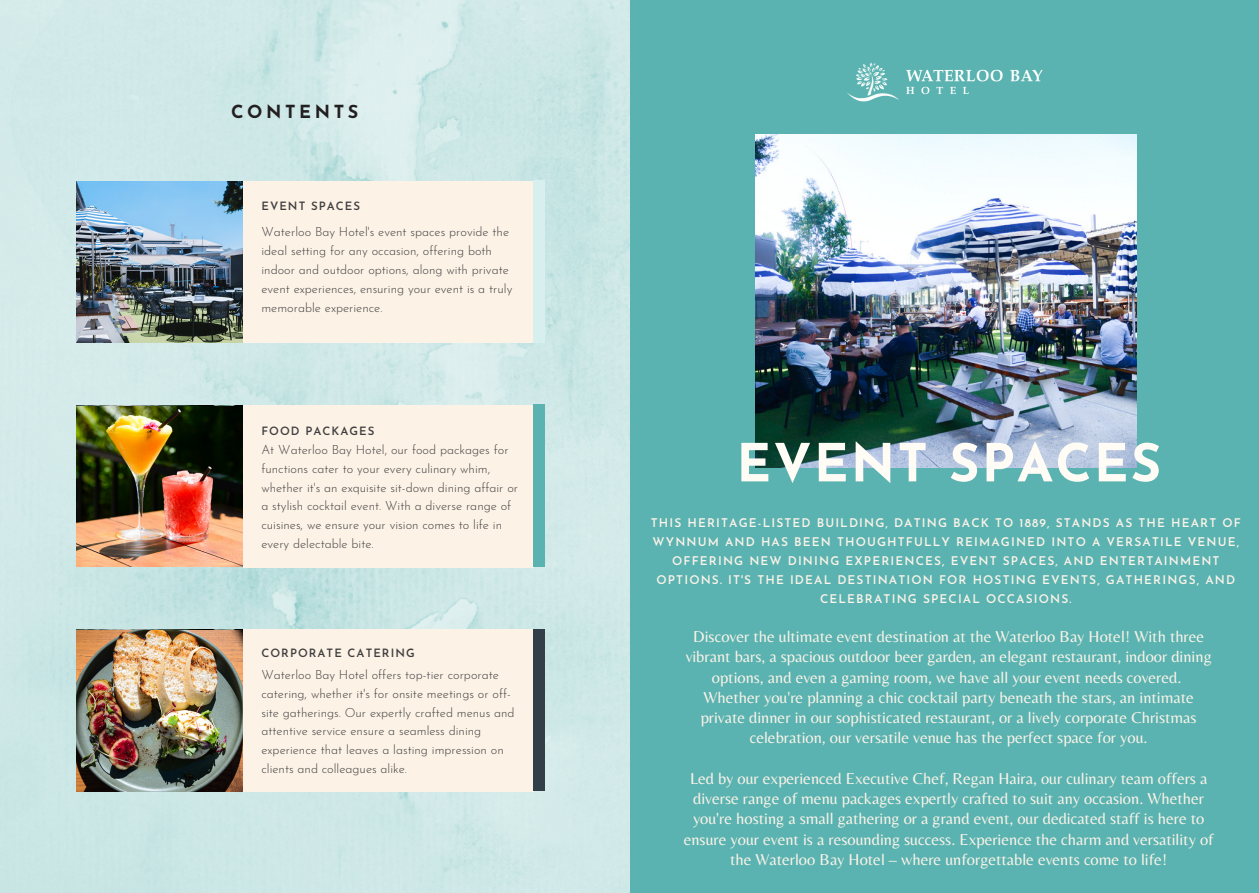
<style>
.page{position:relative;width:1259px;height:893px;background:#fff}
.page>*{position:absolute;margin:0;border:0;box-sizing:border-box;transform-origin:0 0}
.t1{font:700 52.35px "Josefin Sans";letter-spacing:.04em;color:#fffbf5}
.t2{font:700 18px "Josefin Sans";letter-spacing:.2em;color:#231f20}
.t3{font:16.35px/20.2px "Belleza";color:#fcf3e9;text-align:center}
.t4{font:300 12.6px/18.8px "Josefin Sans";color:#3f3e3f}
.t5{font:600 12px/18.9px "Josefin Sans";letter-spacing:.095em;color:#fcf3e9;text-align:center}
.t6{font:600 11.4px "Josefin Sans";letter-spacing:.09em;color:#3f3e3f}
</style>
<div class="page">
<img style="left:0;top:0;width:630px;height:892px">
<div style="left:630px;top:0;width:628px;height:892px;background:#5ab3b0"></div>
<img style="left:76px;top:181px;width:167px;height:161px">
<div style="left:243px;top:181px;width:291px;height:161px;background:#fcf2e6"></div>
<div style="left:534px;top:180px;width:10px;height:162px;background:#d7efef"></div>
<div style="left:243px;top:405px;width:291px;height:162px;background:#fcf2e6"></div>
<div style="left:534px;top:404px;width:10px;height:162px;background:#5ab3b0"></div>
<div style="left:243px;top:629px;width:291px;height:162px;background:#fcf2e6"></div>
<div style="left:534px;top:629px;width:10px;height:161px;background:#333f48"></div>
<img style="left:847px;top:63px;width:196px;height:39px">
<img style="left:755px;top:134px;width:381px;height:333px">
<img style="left:76px;top:630px;width:167px;height:160px">
<img style="left:76px;top:406px;width:167px;height:160px">
<p class="t2" style="left:231px;top:104px;width:129px">CONTENTS</p>
<p class="t6" style="left:261px;top:201px;width:100px">EVENT SPACES</p>
<p class="t4" style="left:261px;top:224px;width:252px">Waterloo Bay Hotel's event spaces provide the ideal setting for any occasion, offering both indoor and outdoor options, along with private event experiences, ensuring your event is a truly memorable experience.</p>
<p class="t6" style="left:261px;top:426px;width:115px">FOOD PACKAGES</p>
<p class="t4" style="left:261px;top:441px;width:258px">At Waterloo Bay Hotel, our food packages for functions cater to your every culinary whim, whether it's an exquisite sit-down dining affair or a stylish cocktail event. With a diverse range of cuisines, we ensure your vision comes to life in every delectable bite.</p>
<p class="t6" style="left:261px;top:648px;width:155px">CORPORATE CATERING</p>
<p class="t4" style="left:261px;top:666px;width:255px">Waterloo Bay Hotel offers top-tier corporate catering, whether it's for onsite meetings or off&shy;site gatherings. Our expertly crafted menus and attentive service ensure a seamless dining experience that leaves a lasting impression on clients and colleagues alike.</p>
<p class="t1" style="left:736px;top:442px;width:426px">EVENT SPACES</p>
<p class="t5" style="left:651px;top:514px;width:591px">THIS HERITAGE-LISTED BUILDING, DATING BACK TO 1889, STANDS AS THE HEART OF WYNNUM AND HAS BEEN THOUGHTFULLY REIMAGINED INTO A VERSATILE VENUE, OFFERING NEW DINING EXPERIENCES, EVENT SPACES, AND ENTERTAINMENT OPTIONS. IT'S THE IDEAL DESTINATION FOR HOSTING EVENTS, GATHERINGS, AND CELEBRATING SPECIAL OCCASIONS.</p>
<p class="t3" style="left:685px;top:626px;width:527px">Discover the ultimate event destination at the Waterloo Bay Hotel! With three vibrant bars, a spacious outdoor beer garden, an elegant restaurant, indoor dining options, and even a gaming room, we have all your event needs covered.</p>
<p class="t3" style="left:700px;top:686px;width:497px">Whether you're planning a chic cocktail party beneath the stars, an intimate private dinner in our sophisticated restaurant, or a lively corporate Christmas celebration, our versatile venue has the perfect space for you.</p>
<p class="t3" style="left:684px;top:767px;width:531px">Led by our experienced Executive Chef, Regan Haira, our culinary team offers a diverse range of menu packages expertly crafted to suit any occasion. Whether you're hosting a small gathering or a grand event, our dedicated staff is here to ensure your event is a resounding success. Experience the charm and versatility of the Waterloo Bay Hotel – where unforgettable events come to life!</p>
</div>
